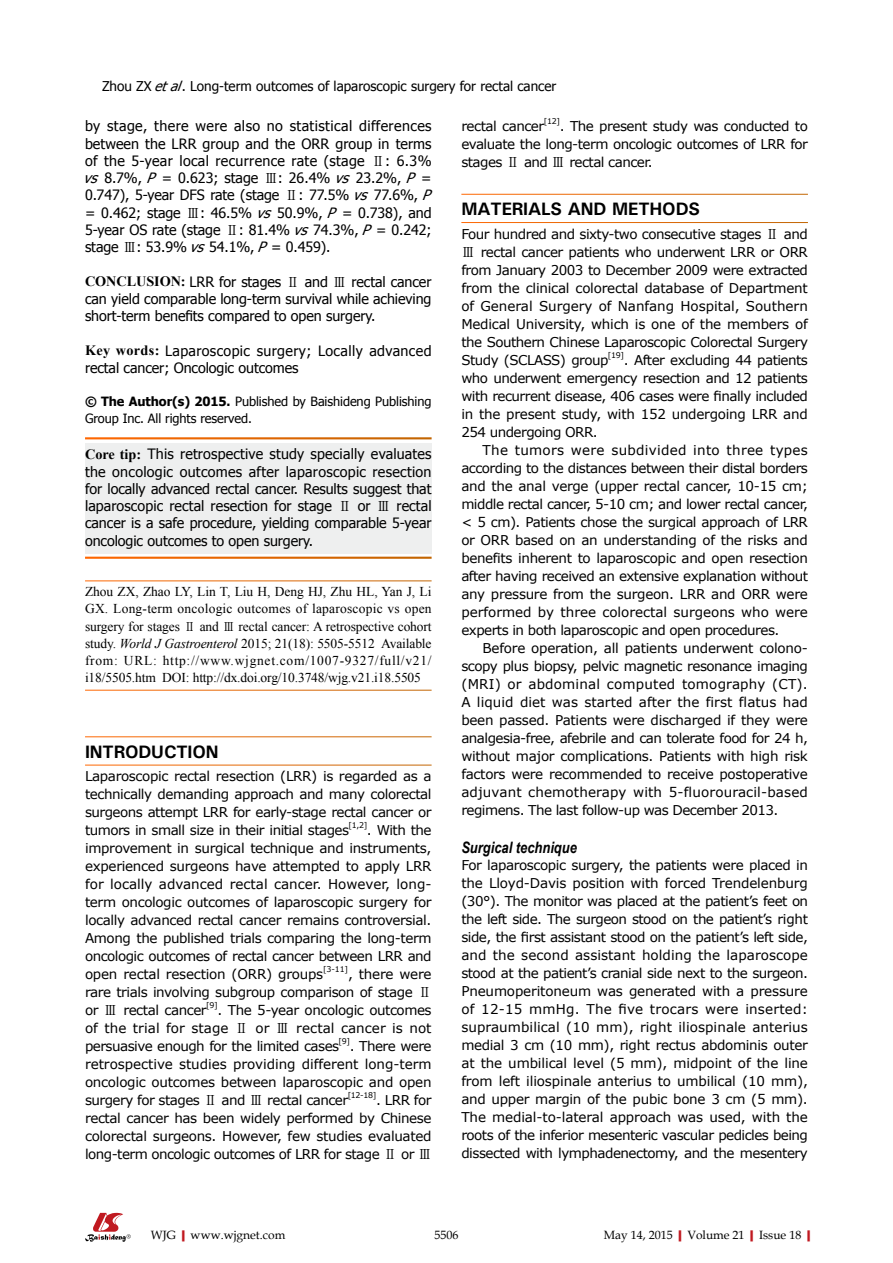
<style>
.page{position:relative;width:893px;height:1263px;background:#fff}
.page>*{position:absolute;margin:0;border:0;box-sizing:border-box;transform-origin:0 0}
.t1{font:700 18px "Univers";letter-spacing:-.01em;color:#000}
.t2{font:italic 700 15.75px "Arial Narrow";color:#000}
.t3{font:14.25px/17.2px "Tahoma";letter-spacing:-.005em;color:#000;text-align:justify}
.t4{font:14.25px/17.2px "Tahoma";letter-spacing:.02em;color:#000}
.t5{font:13.5px/18px "Verdana";letter-spacing:-.04em;color:#000;text-align:justify}
.t6{font:13.5px/17.2px "Times New Roman";letter-spacing:-.01em;color:#000;text-align:justify}
.t7{font:13.5px "Verdana";letter-spacing:-.02em;color:#000}
.t8{font:13.5px "Verdana";color:#000}
.t9{font:13.5px "Tahoma";color:#000}
.t10{font:13.5px "Verdana";letter-spacing:.01em;color:#000}
.t11{font:13.5px "Verdana";letter-spacing:.015em;color:#000}
.t12{font:13.5px "Verdana";letter-spacing:.02em;color:#000}
.t13{font:12.75px/17.2px "Tahoma";letter-spacing:-.005em;color:#000}
.t14{font:12px "Book Antiqua";color:#000}
.t15{font:7.8px "Verdana";letter-spacing:-.04em;color:#000}
.s1{font-style:italic}
.s2{font-family:"Koz Min Pro";font-size:13.5px}
.s3{font-family:"Times New Roman";font-weight:700}
.s4{font-weight:700}
.s5{font-family:"Koz Min Pro";font-size:12px}
.s6{font-family:"Koz Min Pro"}
.s7{font-weight:700;color:#c01920}
</style>
<div class="page">
<svg style="left:85px;top:1213px;width:46px;height:29px"></svg>
<div style="left:85px;top:443px;width:347px;height:110px;background:#eeefef"></div>
<p class="t9" style="left:102px;top:77px;width:456px">Zhou ZX <span class="s1">etal</span>. Long-term outcomes of laparoscopic surgery for rectal cancer</p>
<p class="t3" style="left:83px;top:117px;width:354px;text-align:left">by stage, there were also no statistical differences between the LRR group and the ORR group in terms of the 5-year local recurrence rate (stage <span class="s2">Ⅱ</span>: 6.3% <span class="s1">vs</span>8.7%, <span class="s1">P</span>= 0.623; stage <span class="s2">Ⅲ</span>: 26.4% <span class="s1">vs</span>23.2%, <span class="s1">P</span>= 0.747), 5-year DFS rate (stage <span class="s2">Ⅱ</span>: 77.5% <span class="s1">vs</span>77.6%, <span class="s1">P </span>= 0.462; stage <span class="s2">Ⅲ</span>: 46.5% <span class="s1">vs</span> 50.9%, <span class="s1">P</span>= 0.738), and 5-year OS rate (stage <span class="s2">Ⅱ</span>: 81.4% <span class="s1">vs</span>74.3%, <span class="s1">P</span>= 0.242; stage <span class="s2">Ⅲ</span>: 53.9% <span class="s1">vs</span>54.1%, <span class="s1">P</span>= 0.459).</p>
<p class="t3" style="left:85px;top:272px;width:348px"><span class="s3">CONCLUSION:</span> LRR for stages <span class="s2">Ⅱ</span> and <span class="s2">Ⅲ</span> rectal cancer can yield comparable long-term survival while achieving short-term benefits compared to open surgery.</p>
<p class="t4" style="left:85px;top:341px;width:348px"><span class="s3">Key words:</span> Laparoscopic surgery; Locally advanced rectal cancer; Oncologic outcomes</p>
<p class="t13" style="left:85px;top:392px;width:348px"><span class="s4">© The Author(s) 2015.</span> Published by Baishideng Publishing<br>Group Inc. All rights reserved.</p>
<p class="t3" style="left:85px;top:445px;width:348px"><span class="s3">Core tip:</span> This retrospective study specially evaluates the oncologic outcomes after laparoscopic resection for locally advanced rectal cancer. Results suggest that laparoscopic rectal resection for stage <span class="s2">Ⅱ</span> or <span class="s2">Ⅲ</span> rectal cancer is a safe procedure, yielding comparable 5-year oncologic outcomes to open surgery.</p>
<p class="t6" style="left:85px;top:583px;width:348px">Zhou ZX, Zhao LY, Lin T, Liu H, Deng HJ, Zhu HL, Yan J, Li GX. Long-term oncologic outcomes of laparoscopic vs open surgery for stages <span class="s5">Ⅱ</span> and <span class="s5">Ⅲ</span> rectal cancer: A retrospective cohort study. <span class="s1">World J Gastroenterol</span> 2015; 21(18): 5505-5512 Available from: URL: http://www.wjgnet.com/1007-9327/full/v21/ i18/5505.htm DOI: http://dx.doi.org/10.3748/wjg.v21.i18.5505</p>
<p class="t1" style="left:85px;top:740px;width:135px">INTRODUCTION</p>
<p class="t5" style="left:85px;top:767px;width:348px">Laparoscopic rectal resection (LRR) is regarded as a technically demanding approach and many colorectal surgeons attempt LRR for early-stage rectal cancer or tumors in small size in their initial stages</p>
<p class="t15" style="left:348px;top:820px;width:20px">[1,2]</p>
<p class="t5" style="left:85px;top:821px;width:348px;text-indent:282px">. With the improvement in surgical technique and instruments, experienced surgeons have attempted to apply LRR for locally advanced rectal cancer. However, long&shy;term oncologic outcomes of laparoscopic surgery for locally advanced rectal cancer remains controversial.<br>Among the published trials comparing the long-term oncologic outcomes of rectal cancer between LRR and open rectal resection (ORR) groups</p>
<p class="t15" style="left:323px;top:964px;width:27px">[3-11]</p>
<p class="t5" style="left:85px;top:965px;width:348px;text-indent:263px">, there were rare trials involving subgroup comparison of stage <span class="s6">Ⅱ </span>or <span class="s6">Ⅲ</span> rectal cancer</p>
<p class="t15" style="left:206px;top:1000px;width:13px">[9]</p>
<p class="t5" style="left:85px;top:1001px;width:348px;text-indent:133px">. The 5-year oncologic outcomes of the trial for stage <span class="s6">Ⅱ</span> or <span class="s6">Ⅲ</span> rectal cancer is not persuasive enough for the limited cases</p>
<p class="t15" style="left:339px;top:1036px;width:13px">[9]</p>
<p class="t5" style="left:85px;top:1037px;width:348px;text-indent:265px">. There were retrospective studies providing different long-term oncologic outcomes between laparoscopic and open surgery for stages <span class="s6">Ⅱ</span> and <span class="s6">Ⅲ</span> rectal cancer</p>
<p class="t15" style="left:348px;top:1090px;width:30px">[12-18]</p>
<p class="t5" style="left:85px;top:1091px;width:348px;text-indent:291px">. LRR for rectal cancer has been widely performed by Chinese colorectal surgeons. However, few studies evaluated long-term oncologic outcomes of LRR for stage <span class="s6">Ⅱ</span> or <span class="s6">Ⅲ</span></p>
<p class="t5" style="left:461px;top:116px;width:84px">rectal cancer</p>
<p class="t15" style="left:544px;top:116px;width:18px">[12]</p>
<p class="t5" style="left:461px;top:116px;width:348px;text-indent:98px">. The present study was conducted to evaluate the long-term oncologic outcomes of LRR for stages <span class="s6">Ⅱ</span> and <span class="s6">Ⅲ</span> rectal cancer.</p>
<p class="t1" style="left:461px;top:198px;width:240px">MATERIALS AND METHODS</p>
<p class="t5" style="left:461px;top:224px;width:348px">Four hundred and sixty-two consecutive stages <span class="s6">Ⅱ</span> and <span class="s6">Ⅲ</span> rectal cancer patients who underwent LRR or ORR from January 2003 to December 2009 were extracted from the clinical colorectal database of Department of General Surgery of Nanfang Hospital, Southern Medical University, which is one of the members of the Southern Chinese Laparoscopic Colorectal Surgery Study (SCLASS) group</p>
<p class="t15" style="left:608px;top:350px;width:18px">[19]</p>
<p class="t5" style="left:624px;top:350px;width:186px">. After excluding 44 patients</p>
<p class="t5" style="left:461px;top:368px;width:348px">who underwent emergency resection and 12 patients</p>
<p class="t5" style="left:461px;top:386px;width:348px">with recurrent disease, 406 cases were finally included</p>
<p class="t7" style="left:461px;top:405px;width:348px">in the present study, with 152 undergoing LRR and</p>
<p class="t5" style="left:461px;top:422px;width:138px">254 undergoing ORR.</p>
<p class="t12" style="left:483px;top:441px;width:327px">The tumors were subdivided into three types</p>
<p class="t5" style="left:461px;top:458px;width:348px">according to the distances between their distal borders</p>
<p class="t5" style="left:461px;top:476px;width:348px">and the anal verge (upper rectal cancer, 10-15 cm;</p>
<p class="t5" style="left:461px;top:494px;width:348px">middle rectal cancer, 5-10 cm; and lower rectal cancer,</p>
<p class="t5" style="left:461px;top:512px;width:348px">&lt; 5 cm). Patients chose the surgical approach of LRR</p>
<p class="t5" style="left:461px;top:530px;width:348px">or ORR based on an understanding of the risks and</p>
<p class="t5" style="left:461px;top:548px;width:348px">benefits inherent to laparoscopic and open resection</p>
<p class="t5" style="left:461px;top:566px;width:348px">after having received an extensive explanation without</p>
<p class="t5" style="left:461px;top:584px;width:348px">any pressure from the surgeon. LRR and ORR were</p>
<p class="t8" style="left:461px;top:603px;width:348px">performed by three colorectal surgeons who were</p>
<p class="t5" style="left:461px;top:620px;width:320px">experts in both laparoscopic and open procedures.</p>
<p class="t7" style="left:483px;top:639px;width:325px">Before operation, all patients underwent colono-</p>
<p class="t5" style="left:461px;top:656px;width:348px">scopy plus biopsy, pelvic magnetic resonance imaging</p>
<p class="t11" style="left:461px;top:675px;width:348px">(MRI) or abdominal computed tomography (CT).</p>
<p class="t8" style="left:461px;top:693px;width:348px">A liquid diet was started after the first flatus had</p>
<p class="t7" style="left:461px;top:711px;width:348px">been passed. Patients were discharged if they were</p>
<p class="t5" style="left:461px;top:728px;width:348px">analgesia-free, afebrile and can tolerate food for 24 h,</p>
<p class="t7" style="left:461px;top:747px;width:348px">without major complications. Patients with high risk</p>
<p class="t5" style="left:461px;top:764px;width:348px">factors were recommended to receive postoperative</p>
<p class="t10" style="left:461px;top:783px;width:348px">adjuvant chemotherapy with 5-fluorouracil-based</p>
<p class="t5" style="left:461px;top:800px;width:319px">regimens. The last follow-up was December 2013.</p>
<p class="t2" style="left:461px;top:836px;width:117px">Surgical technique</p>
<p class="t5" style="left:461px;top:856px;width:348px">For laparoscopic surgery, the patients were placed in the Lloyd-Davis position with forced Trendelenburg (30°). The monitor was placed at the patient’s feet on the left side. The surgeon stood on the patient’s right side, the first assistant stood on the patient’s left side, and the second assistant holding the laparoscope stood at the patient’s cranial side next to the surgeon.<br>Pneumoperitoneum was generated with a pressure of 12-15 mmHg. The five trocars were inserted: supraumbilical (10 mm), right iliospinale anterius medial 3 cm (10 mm), right rectus abdominis outer at the umbilical level (5 mm), midpoint of the line from left iliospinale anterius to umbilical (10 mm), and upper margin of the pubic bone 3 cm (5 mm).<br>The medial-to-lateral approach was used, with the roots of the inferior mesenteric vascular pedicles being dissected with lymphadenectomy, and the mesentery</p>
<p class="t14" style="left:151px;top:1226px;width:136px">WJG<span class="s7">|</span>www.wjgnet.com</p>
<p class="t14" style="left:434px;top:1226px;width:25px">5506</p>
<p class="t14" style="left:604px;top:1226px;width:214px">May 14, 2015<span class="s7">|</span>Volume 21<span class="s7">|</span>Issue 18<span class="s7">|</span></p>
</div>
